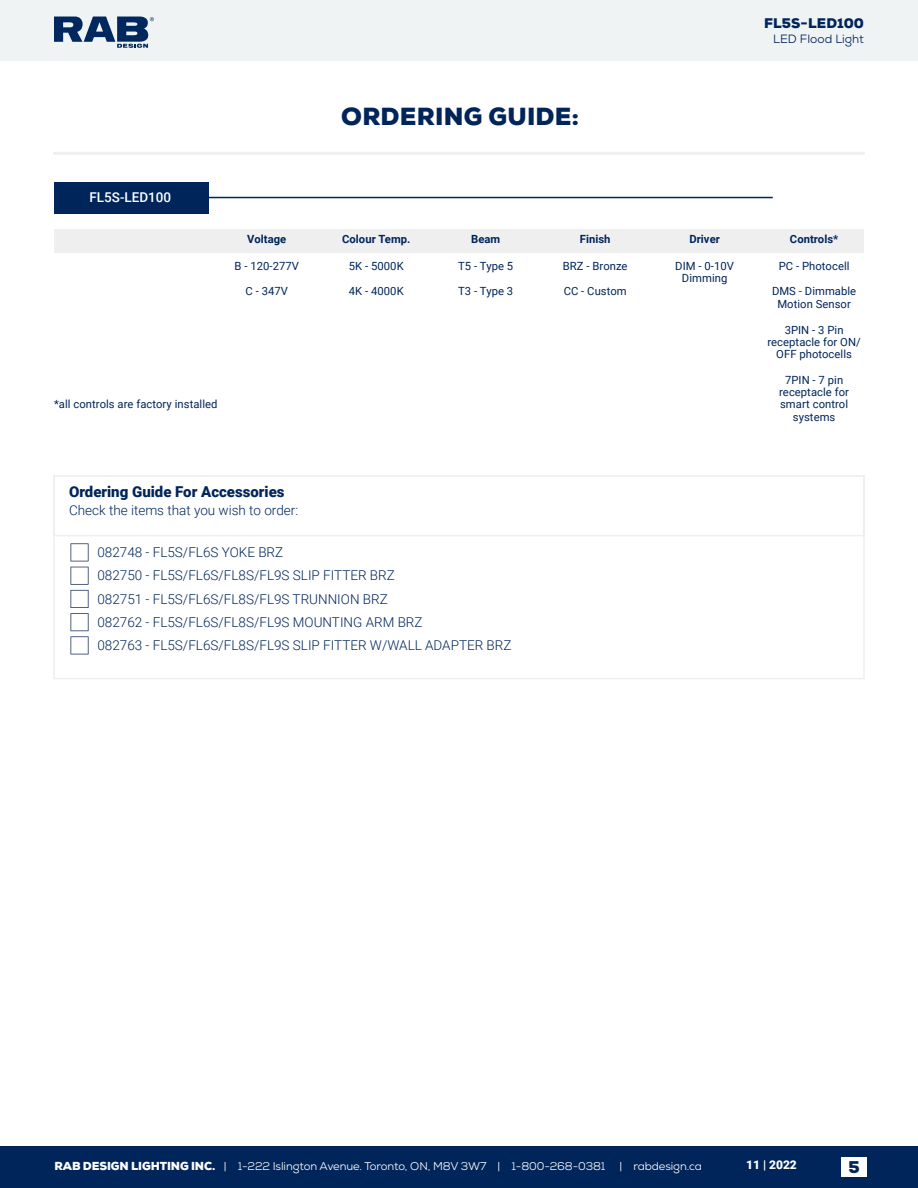
<style>
.page{position:relative;width:918px;height:1188px;background:#fff}
.page>*{position:absolute;margin:0;border:0;box-sizing:border-box;transform-origin:0 0}
.t1{font:900 24px "Nexa";letter-spacing:.01em;color:#00255a}
.t2{font:900 16.5px "Nexa";color:#00255a}
.t3{font:900 15px "Roboto";color:#00255a}
.t4{font:300 13.5px/23.2px "Roboto";color:#00255a}
.t5{font:900 13.5px "Nexa";letter-spacing:.005em;color:#00255a}
.t6{font:500 13.5px "Roboto";color:#fff}
.t7{font:12px "Nexa";color:#00255a}
.t8{font:900 12px "Roboto";color:#fff}
.t9{font:11.25px/12.3px "Roboto";letter-spacing:.005em;color:#00255a;text-align:center}
.t10{font:11.25px "Nexa";letter-spacing:-.01em;color:#fff}
.t11{font:700 11.25px "Roboto";letter-spacing:.005em;color:#00255a}
.s1{font-weight:900}
</style>
<div class="page">
<div style="left:0;top:1147px;width:918px;height:41px;background:#00255a"></div>
<div style="left:0;top:0;width:918px;height:60px;background:#f0f3f4"></div>
<svg style="left:54px;top:17px;width:100px;height:31px"></svg>
<div style="left:841px;top:1158px;width:26px;height:19px;background:#fff"></div>
<div style="left:53px;top:475px;width:812px;height:61px;border:2px solid #efeff0"></div>
<div style="left:53px;top:475px;width:812px;height:204px;border:2px solid #efeff0"></div>
<div style="left:53px;top:152px;width:812px;height:3px;border:2px solid #efeff0"></div>
<hr style="left:62px;top:197px;width:711px;height:1px;background:#00255a">
<svg style="left:70px;top:543px;width:19px;height:18px"></svg>
<svg style="left:70px;top:567px;width:19px;height:87px"></svg>
<div style="left:54px;top:183px;width:154px;height:31px;background:#00255a"></div>
<div style="left:54px;top:229px;width:810px;height:24px;background:#efeff0"></div>
<p class="t6" style="left:90px;top:187px;width:83px">FL5S-LED100</p>
<p class="t11" style="left:247px;top:231px;width:41px">Voltage</p>
<p class="t9" style="left:235px;top:259px;width:66px">B - 120-277V</p>
<p class="t9" style="left:246px;top:285px;width:44px">C - 347V</p>
<p class="t9" style="left:54px;top:397px;width:165px">*all controls are factory installed</p>
<h1 class="t1" style="left:341px;top:100px;width:240px">ORDERING GUIDE:</h1>
<p class="t11" style="left:342px;top:231px;width:70px">Colour Temp.</p>
<p class="t9" style="left:349px;top:259px;width:56px">5K - 5000K</p>
<p class="t9" style="left:349px;top:285px;width:56px">4K - 4000K</p>
<p class="t11" style="left:471px;top:231px;width:31px">Beam</p>
<p class="t9" style="left:458px;top:259px;width:57px">T5 - Type 5</p>
<p class="t9" style="left:458px;top:285px;width:57px">T3 - Type 3</p>
<p class="t11" style="left:580px;top:231px;width:32px">Finish</p>
<p class="t9" style="left:563px;top:259px;width:66px">BRZ - Bronze</p>
<p class="t9" style="left:564px;top:285px;width:65px">CC - Custom</p>
<h3 class="t3" style="left:69px;top:481px;width:217px">Ordering Guide For Accessories</h3>
<p class="t4" style="left:69px;top:498px;width:231px">Check the items that you wish to order:</p>
<p class="t4" style="left:97px;top:540px;width:416px">082748 - FL5S/FL6S YOKE BRZ<br>082750 - FL5S/FL6S/FL8S/FL9S SLIP FITTER BRZ<br>082751 - FL5S/FL6S/FL8S/FL9S TRUNNION BRZ<br>082762 - FL5S/FL6S/FL8S/FL9S MOUNTING ARM BRZ<br>082763 - FL5S/FL6S/FL8S/FL9S SLIP FITTER W/WALL ADAPTER BRZ</p>
<p class="t5" style="left:764px;top:14px;width:101px">FL5S-LED100</p>
<p class="t7" style="left:773px;top:31px;width:92px">LED Flood Light</p>
<p class="t11" style="left:689px;top:231px;width:32px">Driver</p>
<p class="t9" style="left:675px;top:259px;width:60px">DIM - 0-10V<br>Dimming</p>
<p class="t11" style="left:790px;top:231px;width:50px">Controls*</p>
<p class="t9" style="left:779px;top:259px;width:72px">PC - Photocell</p>
<p class="t9" style="left:772px;top:285px;width:86px">DMS - Dimmable<br>Motion Sensor</p>
<p class="t9" style="left:768px;top:323px;width:95px">3PIN - 3 Pin receptacle for ON/<br>OFF photocells</p>
<p class="t9" style="left:779px;top:373px;width:71px">7PIN - 7 pin receptacle for smart control systems</p>
<p class="t10" style="left:54px;top:1159px;width:649px"><span class="s1">RAB DESIGN LIGHTING INC.</span> | 1-222 Islington Avenue. Toronto, ON, M8V 3W7 | 1-800-268-0381 | rabdesign.ca</p>
<p class="t8" style="left:746px;top:1156px;width:52px">11 | 2022</p>
<h2 class="t2" style="left:848px;top:1156px;width:13px">5</h2>
</div>
